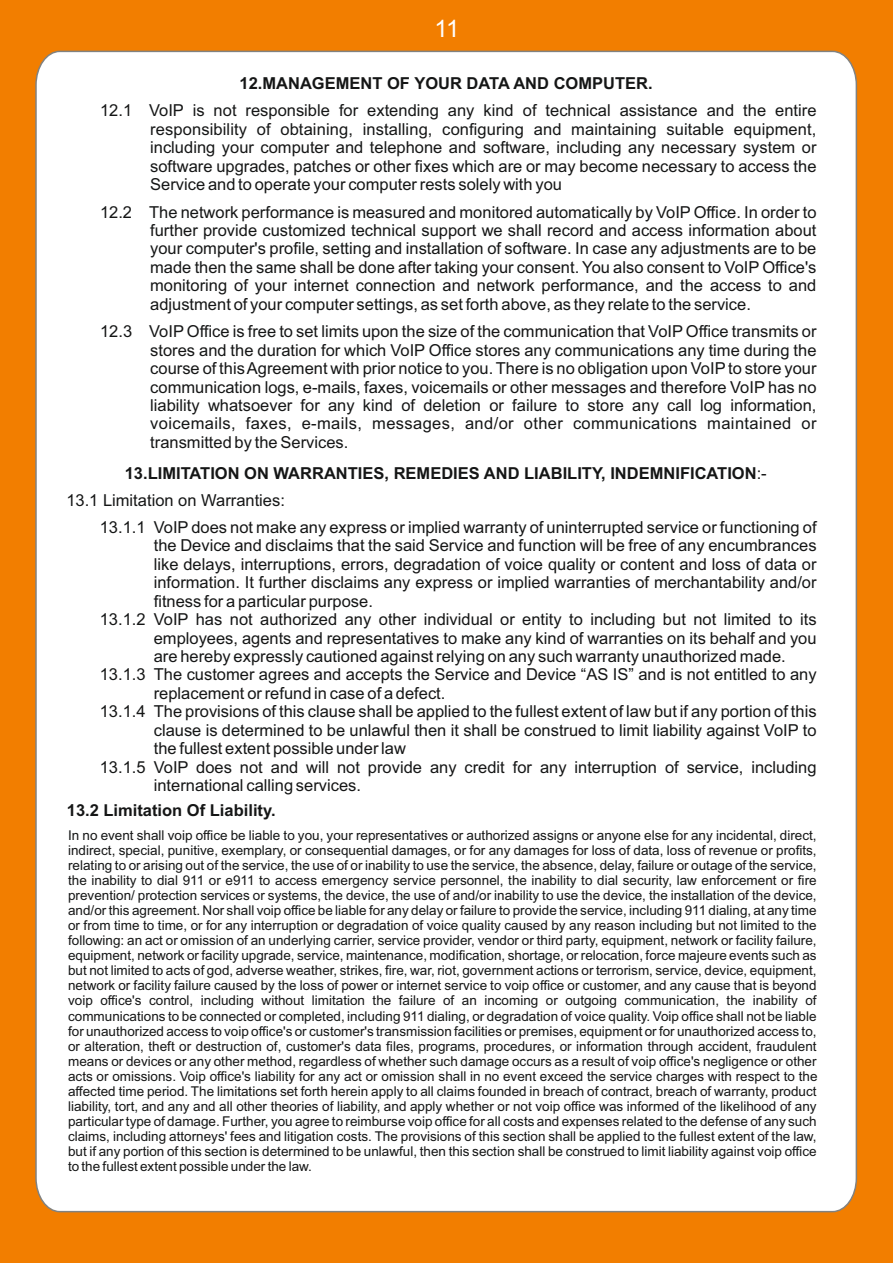
<style>
.page{position:relative;width:893px;height:1263px;background:#f27e00}
.page>*{position:absolute;margin:0;border:0;box-sizing:border-box;transform-origin:0 0}
.t1{font:24px "Arial";color:#fff}
.t2{font:16.5px/18.5px "Arial";color:#151616;text-align:justify}
.t3{font:700 16.5px "Arial";color:#151616}
.t4{font:13.5px/15.1px "Arial";color:#151616;text-align:justify}
.s1{font-weight:400}
</style>
<div class="page">
<div style="left:35px;top:50px;width:823px;height:1163px;background:#fff"></div>
<h1 class="t1" style="left:435px;top:19px;width:26px">11</h1>
<p class="t3" style="left:240px;top:77px;width:415px">12. MANAGEMENT OF YOUR DATA AND COMPUTER.</p>
<p class="t2" style="left:150px;top:103px;width:668px;text-indent:-50px">12.1 VoIP is not responsible for extending any kind of technical assistance and the entire responsibility of obtaining, installing, configuring and maintaining suitable equipment, including your computer and telephone and software, including any necessary system or software upgrades, patches or other fixes which are or may become necessary to access the Service and to operate your computer rests solely with you</p>
<p class="t2" style="left:150px;top:204px;width:668px;text-indent:-50px">12.2 The network performance is measured and monitored automatically by VoIP Office. In order to further provide customized technical support we shall record and access information about your computer's profile, setting and installation of software. In case any adjustments are to be made then the same shall be done after taking your consent. You also consent to VoIP Office's monitoring of your internet connection and network performance, and the access to and adjustment of your computer settings, as set forth above, as they relate to the service.</p>
<p class="t2" style="left:150px;top:324px;width:668px;text-indent:-50px">12.3 VoIP Office is free to set limits upon the size of the communication that VoIP Office transmits or stores and the duration for which VoIP Office stores any communications any time during the course of this Agreement with prior notice to you. There is no obligation upon VoIP to store your communication logs, e-mails, faxes, voicemails or other messages and therefore VoIP has no liability whatsoever for any kind of deletion or failure to store any call log information, voicemails, faxes, e-mails, messages, and/or other communications maintained or transmitted by the Services.</p>
<p class="t3" style="left:125px;top:467px;width:643px">13. LIMITATION ON WARRANTIES, REMEDIES AND LIABILITY, INDEMNIFICATION<span class="s1">:-</span></p>
<p class="t2" style="left:66px;top:492px;width:220px">13.1 Limitation on Warranties:</p>
<p class="t2" style="left:154px;top:519px;width:664px;text-indent:-54px">13.1.1 VoIP does not make any express or implied warranty of uninterrupted service or functioning of the Device and disclaims that the said Service and function will be free of any encumbrances like delays, interruptions, errors, degradation of voice quality or content and loss of data or information. It further disclaims any express or implied warranties of merchantability and/or fitness for a particular purpose.</p>
<p class="t2" style="left:154px;top:612px;width:664px;text-indent:-54px">13.1.2 VoIP has not authorized any other individual or entity to including but not limited to its employees, agents and representatives to make any kind of warranties on its behalf and you are hereby expressly cautioned against relying on any such warranty unauthorized made.</p>
<p class="t2" style="left:154px;top:667px;width:664px;text-indent:-54px">13.1.3 The customer agrees and accepts the Service and Device “AS IS” and is not entitled to any replacement or refund in case of a defect.</p>
<p class="t2" style="left:154px;top:704px;width:664px;text-indent:-54px">13.1.4 The provisions of this clause shall be applied to the fullest extent of law but if any portion of this clause is determined to be unlawful then it shall be construed to limit liability against VoIP to the fullest extent possible under law</p>
<p class="t2" style="left:154px;top:759px;width:664px;text-indent:-54px">13.1.5 VoIP does not and will not provide any credit for any interruption of service, including international calling services.</p>
<p class="t3" style="left:67px;top:804px;width:210px">13.2 Limitation Of Liability.</p>
<p class="t4" style="left:68px;top:828px;width:751px">In no event shall voip office be liable to you, your representatives or authorized assigns or anyone else for any incidental, direct, indirect, special, punitive, exemplary, or consequential damages, or for any damages for loss of data, loss of revenue or profits, relating to or arising out of the service, the use of or inability to use the service, the absence, delay, failure or outage of the service, the inability to dial 911 or e911 to access emergency service personnel, the inability to dial security, law enforcement or fire prevention/ protection services or systems, the device, the use of and/or inability to use the device, the installation of the device, and/or this agreement. Nor shall voip office be liable for any delay or failure to provide the service, including 911 dialing, at any time or from time to time, or for any interruption or degradation of voice quality caused by any reason including but not limited to the following: an act or omission of an underlying carrier, service provider, vendor or third party, equipment, network or facility failure, equipment, network or facility upgrade, service, maintenance, modification, shortage, or relocation, force majeure events such as but not limited to acts of god, adverse weather, strikes, fire, war, riot, government actions or terrorism, service, device, equipment, network or facility failure caused by the loss of power or internet service to voip office or customer, and any cause that is beyond voip office's control, including without limitation the failure of an incoming or outgoing communication, the inability of communications to be connected or completed, including 911 dialing, or degradation of voice quality. Voip office shall not be liable for unauthorized access to voip office's or customer's transmission facilities or premises, equipment or for unauthorized access to, or alteration, theft or destruction of, customer's data files, programs, procedures, or information through accident, fraudulent means or devices or any other method, regardless of whether such damage occurs as a result of voip office's negligence or other acts or omissions. Voip office's liability for any act or omission shall in no event exceed the service charges with respect to the affected time period. The limitations set forth herein apply to all claims founded in breach of contract, breach of warranty, product liability, tort, and any and all other theories of liability, and apply whether or not voip office was informed of the likelihood of any particular type of damage. Further, you agree to reimburse voip office for all costs and expenses related to the defense of any such claims, including attorneys' fees and litigation costs. The provisions of this section shall be applied to the fullest extent of the law, but if any portion of this section is determined to be unlawful, then this section shall be construed to limit liability against voip office to the fullest extent possible under the law.</p>
</div>
